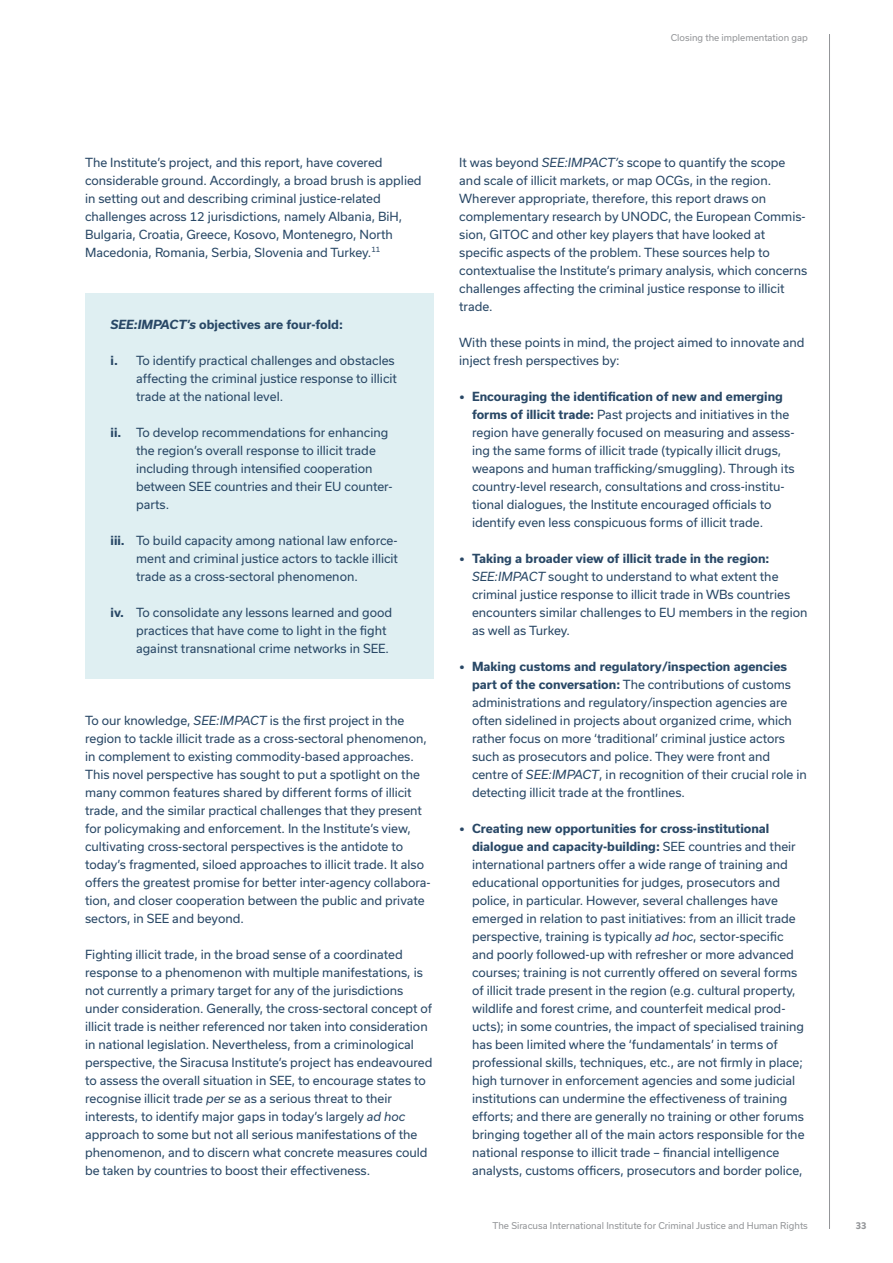
<style>
.page{position:relative;width:893px;height:1263px;background:#fff}
.page>*{position:absolute;margin:0;border:0;box-sizing:border-box;transform-origin:0 0}
.Body_copy{font:12px/18px "Usual";color:#294866}
.Body_copy-2{font:700 12px "Usual";color:#294866}
.t1{font:9px "Usual";color:#939598}
.t2{font:700 9px "Hero New";color:#939598}
.s1{font-style:italic}
.s2{font-weight:700}
.s3{font-size:15px}
</style>
<div class="page">
<hr style="left:829px;top:34px;width:1px;height:1195px;background:#939598">
<div style="left:85px;top:293px;width:349px;height:385px;background:#dfeff2"></div>
<p class="t1" style="left:671px;top:32px;width:139px">Closing the implementation gap</p>
<p class="Body_copy" style="left:85px;top:153px;width:338px">The Institute’s project, and this report, have covered considerable ground. Accordingly, a broad brush is applied in setting out and describing criminal justice-related challenges across 12 jurisdictions, namely Albania, BiH, Bulgaria, Croatia, Greece, Kosovo, Montenegro, North Macedonia, Romania, Serbia, Slovenia and Turkey.<sup>11</sup></p>
<p class="Body_copy-2" style="left:111px;top:317px;width:234px"><span class="s1">SEE:IMPACT’s</span> objectives are four-fold:</p>
<p class="Body_copy" style="left:136px;top:351px;width:262px;text-indent:-26px"><span class="s2">i.</span> To identify practical challenges and obstacles affecting the criminal justice response to illicit trade at the national level.</p>
<p class="Body_copy" style="left:136px;top:423px;width:258px;text-indent:-26px"><span class="s2">ii.</span> To develop recommendations for enhancing the region’s overall response to illicit trade including through intensified cooperation between SEE countries and their EU counter&shy;parts.</p>
<p class="Body_copy" style="left:136px;top:531px;width:263px;text-align:justify;text-indent:-26px"><span class="s2">iii.</span> To build capacity among national law enforce&shy;ment and criminal justice actors to tackle illicit trade as a cross-sectoral phenomenon.</p>
<p class="Body_copy" style="left:136px;top:603px;width:258px;text-indent:-26px"><span class="s2">iv.</span> To consolidate any lessons learned and good practices that have come to light in the fight against transnational crime networks in SEE.</p>
<p class="Body_copy" style="left:85px;top:711px;width:347px">To our knowledge, <span class="s1">SEE:IMPACT</span> is the first project in the region to tackle illicit trade as a cross-sectoral phenomenon, in complement to existing commodity-based approaches.<br>This novel perspective has sought to put a spotlight on the many common features shared by different forms of illicit trade, and the similar practical challenges that they present for policymaking and enforcement. In the Institute’s view, cultivating cross-sectoral perspectives is the antidote to today’s fragmented, siloed approaches to illicit trade. It also offers the greatest promise for better inter-agency collabora&shy;tion, and closer cooperation between the public and private sectors, in SEE and beyond.</p>
<p class="Body_copy" style="left:85px;top:945px;width:349px">Fighting illicit trade, in the broad sense of a coordinated response to a phenomenon with multiple manifestations, is not currently a primary target for any of the jurisdictions under consideration. Generally, the cross-sectoral concept of illicit trade is neither referenced nor taken into consideration in national legislation. Nevertheless, from a criminological perspective, the Siracusa Institute’s project has endeavoured to assess the overall situation in SEE, to encourage states to recognise illicit trade <span class="s1">per se</span> as a serious threat to their interests, to identify major gaps in today’s largely <span class="s1">ad hoc </span>approach to some but not all serious manifestations of the phenomenon, and to discern what concrete measures could be taken by countries to boost their effectiveness.</p>
<p class="Body_copy" style="left:459px;top:153px;width:350px">It was beyond <span class="s1">SEE:IMPACT’s</span> scope to quantify the scope and scale of illicit markets, or map OCGs, in the region.<br>Wherever appropriate, therefore, this report draws on complementary research by UNODC, the European Commis&shy;sion, GITOC and other key players that have looked at specific aspects of the problem. These sources help to contextualise the Institute’s primary analysis, which concerns challenges affecting the criminal justice response to illicit trade.</p>
<p class="Body_copy" style="left:459px;top:333px;width:347px">With these points in mind, the project aimed to innovate and inject fresh perspectives by:</p>
<p class="Body_copy" style="left:472px;top:387px;width:324px;text-indent:-13px"><span class="s3">•</span> <span class="s2">Encouraging the identification of new and emerging forms of illicit trade:</span> Past projects and initiatives in the region have generally focused on measuring and assess&shy;ing the same forms of illicit trade (typically illicit drugs, weapons and human trafficking/smuggling). Through its country-level research, consultations and cross-institu&shy;tional dialogues, the Institute encouraged officials to identify even less conspicuous forms of illicit trade.</p>
<p class="Body_copy" style="left:472px;top:549px;width:337px;text-indent:-13px"><span class="s3">•</span> <span class="s2">Taking a broader view of illicit trade in the region:<br></span><span class="s1">SEE:IMPACT</span> sought to understand to what extent the criminal justice response to illicit trade in WBs countries encounters similar challenges to EU members in the region as well as Turkey.</p>
<p class="Body_copy" style="left:472px;top:657px;width:336px;text-indent:-13px"><span class="s3">•</span> <span class="s2">Making customs and regulatory/inspection agencies part of the conversation:</span> The contributions of customs administrations and regulatory/inspection agencies are often sidelined in projects about organized crime, which rather focus on more ‘traditional’ criminal justice actors such as prosecutors and police. They were front and centre of <span class="s1">SEE:IMPACT</span>, in recognition of their crucial role in detecting illicit trade at the frontlines.</p>
<p class="Body_copy" style="left:472px;top:819px;width:334px;text-indent:-13px"><span class="s3">•</span> <span class="s2">Creating new opportunities for cross-institutional dialogue and capacity-building:</span> SEE countries and their international partners offer a wide range of training and educational opportunities for judges, prosecutors and police, in particular. However, several challenges have emerged in relation to past initiatives: from an illicit trade perspective, training is typically <span class="s1">ad hoc</span>, sector-specific and poorly followed-up with refresher or more advanced courses; training is not currently offered on several forms of illicit trade present in the region (e.g. cultural property, wildlife and forest crime, and counterfeit medical prod&shy;ucts); in some countries, the impact of specialised training has been limited where the ‘fundamentals’ in terms of professional skills, techniques, etc., are not firmly in place; high turnover in enforcement agencies and some judicial institutions can undermine the effectiveness of training efforts; and there are generally no training or other forums bringing together all of the main actors responsible for the national response to illicit trade – financial intelligence analysts, customs officers, prosecutors and border police,</p>
<p class="t1" style="left:492px;top:1220px;width:317px">The Siracusa International Institute for Criminal Justice and Human Rights</p>
<p class="t2" style="left:856px;top:1219px;width:12px">33</p>
</div>
